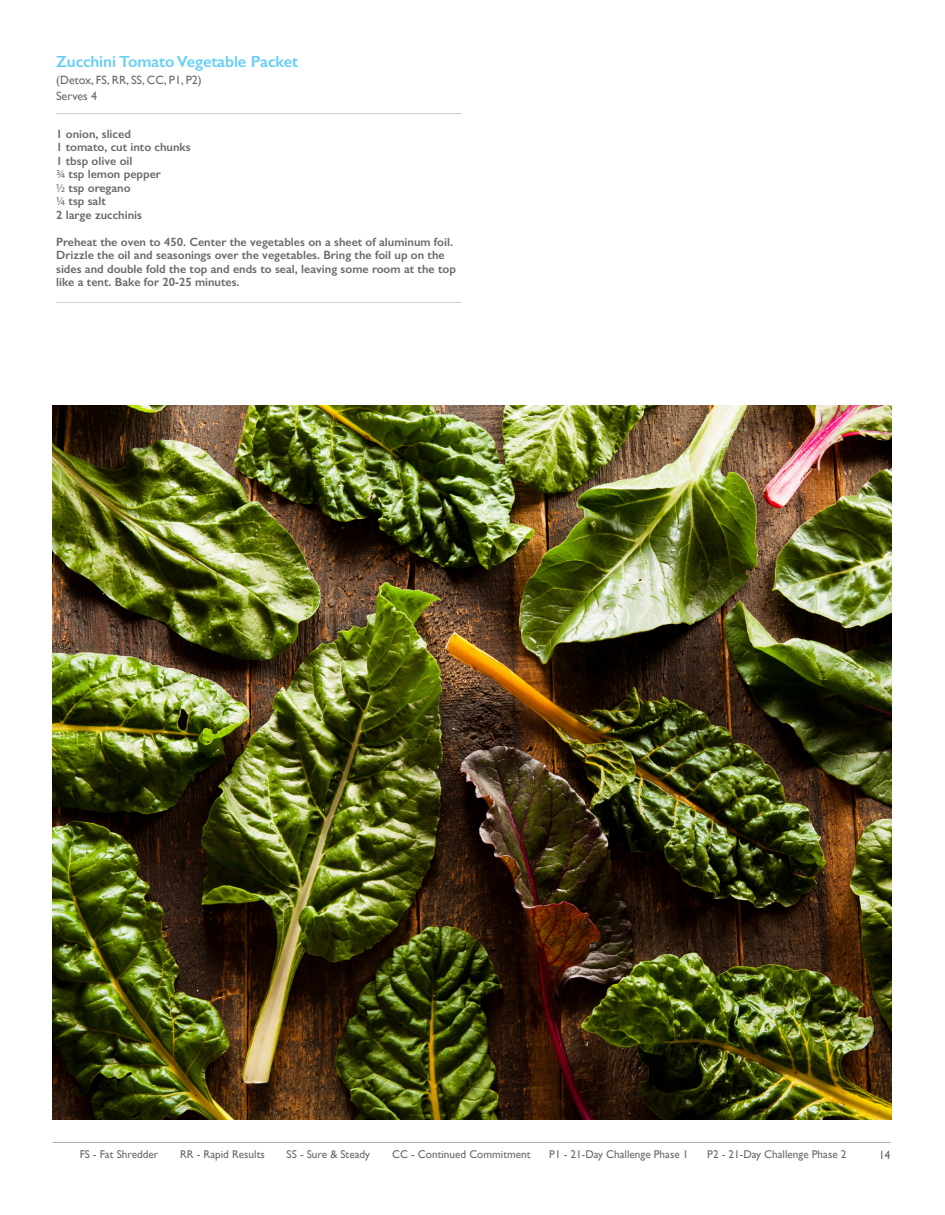
<style>
.page{position:relative;width:945px;height:1215px;background:#fff}
.page>*{position:absolute;margin:0;border:0;box-sizing:border-box;transform-origin:0 0}
.t1{font:600 16.5px "Gill Sans";letter-spacing:-.01em;color:#00aeef}
.t2{font:600 12px/13.5px "Gill Sans";color:#040503}
.t3{font:12px/16.5px "Gill Sans";color:#040503}
.t4{font:11.25px "Gill Sans";color:#040503}
.s1{font-family:"Myriad Pro";font-weight:400}
</style>
<div class="page">
<hr style="left:53px;top:1142px;width:838px;height:1px;background:#a8a9ad">
<img style="left:53px;top:405px;width:839px;height:714px">
<hr style="left:56px;top:113px;width:405px;height:1px;background:#a8a9ad">
<hr style="left:56px;top:302px;width:405px;height:1px;background:#a8a9ad">
<h1 class="t1" style="left:56px;top:52px;width:244px">Zucchini Tomato Vegetable Packet</h1>
<p class="t3" style="left:56px;top:71px;width:147px">(Detox, FS, RR, SS, CC, P1, P2)<br>Serves 4</p>
<p class="t2" style="left:56px;top:127px;width:136px">1 onion, sliced<br>1 tomato, cut into chunks<br>1 tbsp olive oil<br><span class="s1">3/4</span> tsp lemon pepper<br><span class="s1">1/2</span> tsp oregano<br><span class="s1">1/4</span> tsp salt<br>2 large zucchinis</p>
<p class="t2" style="left:56px;top:235px;width:401px">Preheat the oven to 450. Center the vegetables on a sheet of aluminum foil.<br>Drizzle the oil and seasonings over the vegetables. Bring the foil up on the sides and double fold the top and ends to seal, leaving some room at the top like a tent. Bake for 20-25 minutes.</p>
<p class="t4" style="left:79px;top:1148px;width:80px">FS - Fat Shredder</p>
<p class="t4" style="left:180px;top:1148px;width:86px">RR - Rapid Results</p>
<p class="t4" style="left:287px;top:1148px;width:85px">SS - Sure &amp; Steady</p>
<p class="t4" style="left:392px;top:1148px;width:140px">CC - Continued Commitment</p>
<p class="t4" style="left:549px;top:1148px;width:141px">P1 - 21-Day Challenge Phase 1</p>
<p class="t4" style="left:707px;top:1148px;width:141px">P2 - 21-Day Challenge Phase 2</p>
<p class="t3" style="left:879px;top:1146px;width:13px">14</p>
</div>
